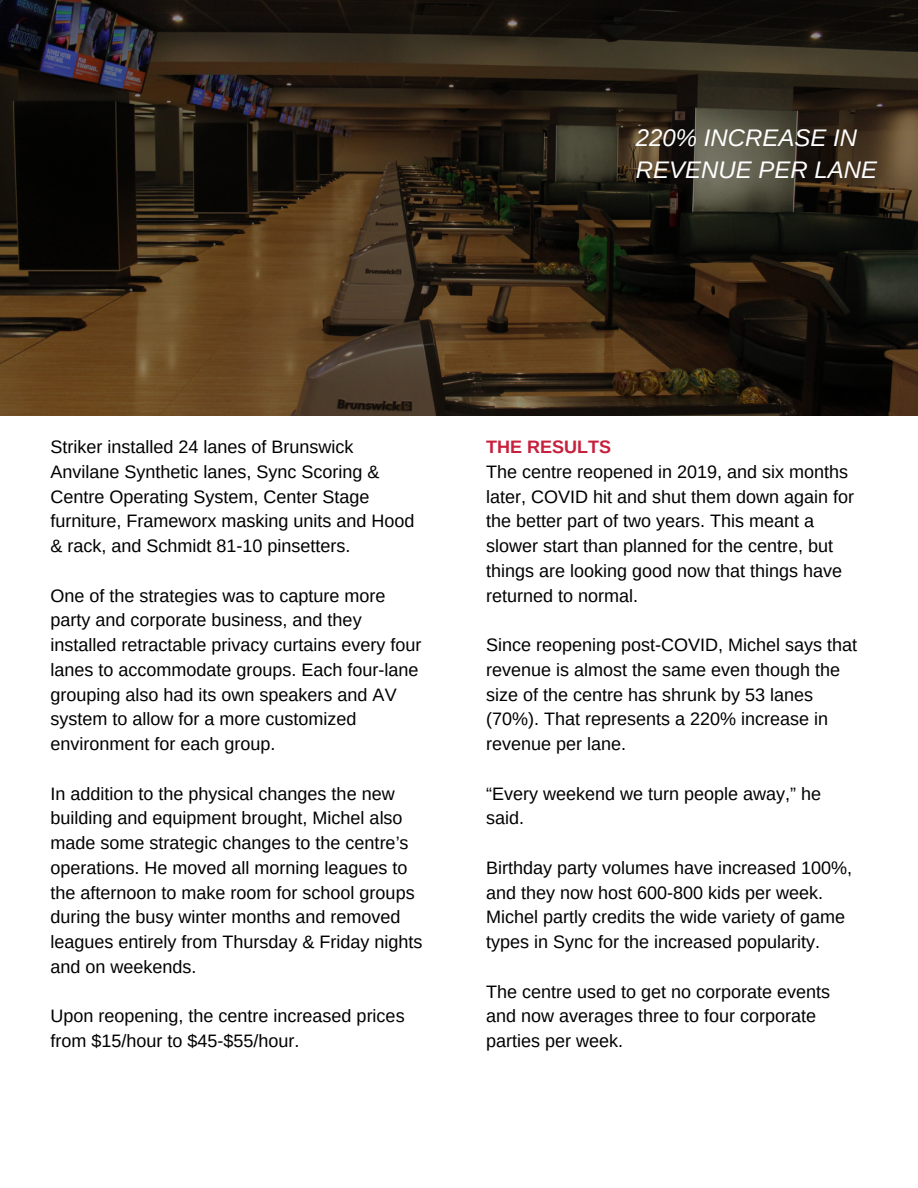
<style>
.page{position:relative;width:918px;height:1188px;background:#fff}
.page>*{position:absolute;margin:0;border:0;box-sizing:border-box;transform-origin:0 0}
.t1{font:italic 24px/32.7px "Arimo";color:#fff}
.t2{font:18px/24.8px "Arimo";color:#000}
.t3{font:700 18px "Arimo";color:#c71f3c}
</style>
<div class="page">
<svg style="left:0;top:0;width:918px;height:415px;background:#322618"></svg>
<h1 class="t1" style="left:636px;top:121px;width:243px">220% INCREASE IN<br>REVENUE PER LANE</h1>
<p class="t2" style="left:51px;top:435px;width:366px">Striker installed 24 lanes of Brunswick Anvilane Synthetic lanes, Sync Scoring &amp; Centre Operating System, Center Stage furniture, Frameworx masking units and Hood &amp; rack, and Schmidt 81-10 pinsetters.</p>
<p class="t2" style="left:51px;top:583px;width:373px">One of the strategies was to capture more party and corporate business, and they installed retractable privacy curtains every four lanes to accommodate groups. Each four-lane grouping also had its own speakers and AV system to allow for a more customized environment for each group.</p>
<p class="t2" style="left:51px;top:781px;width:374px">In addition to the physical changes the new building and equipment brought, Michel also made some strategic changes to the centre’s operations. He moved all morning leagues to the afternoon to make room for school groups during the busy winter months and removed leagues entirely from Thursday &amp; Friday nights and on weekends.</p>
<p class="t2" style="left:51px;top:1004px;width:356px">Upon reopening, the centre increased prices from $15/hour to $45-$55/hour.</p>
<p class="t3" style="left:486px;top:434px;width:127px">THE RESULTS</p>
<p class="t2" style="left:486px;top:459px;width:370px">The centre reopened in 2019, and six months later, COVID hit and shut them down again for the better part of two years. This meant a slower start than planned for the centre, but things are looking good now that things have returned to normal.</p>
<p class="t2" style="left:486px;top:633px;width:373px">Since reopening post-COVID, Michel says that revenue is almost the same even though the size of the centre has shrunk by 53 lanes (70%). That represents a 220% increase in revenue per lane.</p>
<p class="t2" style="left:486px;top:781px;width:337px">“Every weekend we turn people away,” he said.</p>
<p class="t2" style="left:486px;top:855px;width:368px">Birthday party volumes have increased 100%, and they now host 600-800 kids per week.<br>Michel partly credits the wide variety of game types in Sync for the increased popularity.</p>
<p class="t2" style="left:486px;top:979px;width:346px">The centre used to get no corporate events and now averages three to four corporate parties per week.</p>
</div>
